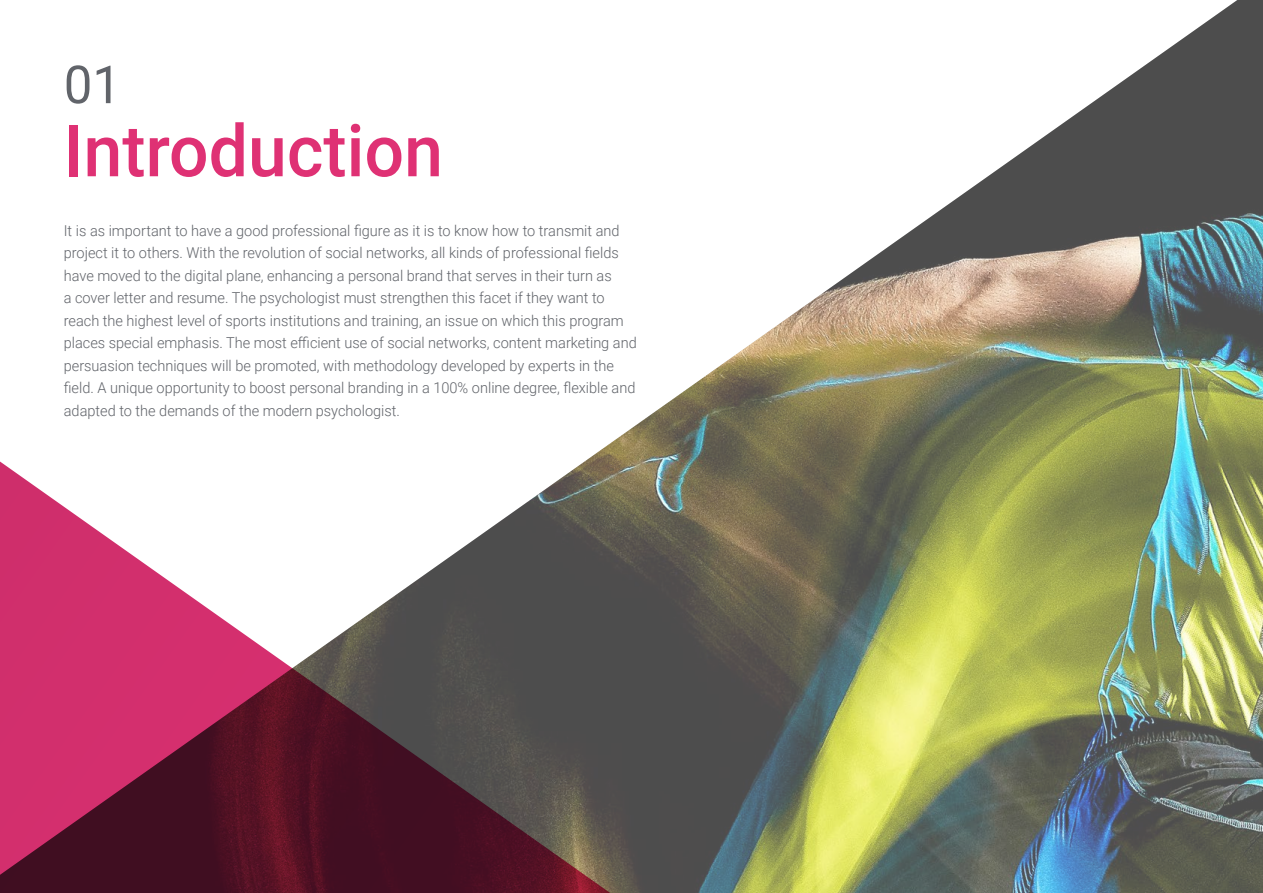
<style>
.page{position:relative;width:1263px;height:893px;background:#fff}
.page>*{position:absolute;margin:0;border:0;box-sizing:border-box;transform-origin:0 0}
.t1{font:500 72px "Roboto";color:#df3174}
.t2{font:52.5px "Roboto";color:#61646a}
.t3{font:300 15px/22.5px "Roboto";color:#61646a}
</style>
<div class="page">
<img style="left:606px;top:0;width:657px;height:893px">
<svg style="left:0;top:446px;width:640px;height:447px"></svg>
<h2 class="t2" style="left:64px;top:48px;width:59px">01</h2>
<h1 class="t1" style="left:64px;top:100px;width:381px">Introduction</h1>
<p class="t3" style="left:64px;top:218px;width:574px">It is as important to have a good professional figure as it is to know how to transmit and project it to others. With the revolution of social networks, all kinds of professional fields have moved to the digital plane, enhancing a personal brand that serves in their turn as<br>a cover letter and resume. The psychologist must strengthen this facet if they want to reach the highest level of sports institutions and training, an issue on which this program places special emphasis. The most efficient use of social networks, content marketing and persuasion techniques will be promoted, with methodology developed by experts in the field. A unique opportunity to boost personal branding in a 100% online degree, flexible and adapted to the demands of the modern psychologist.</p>
</div>
